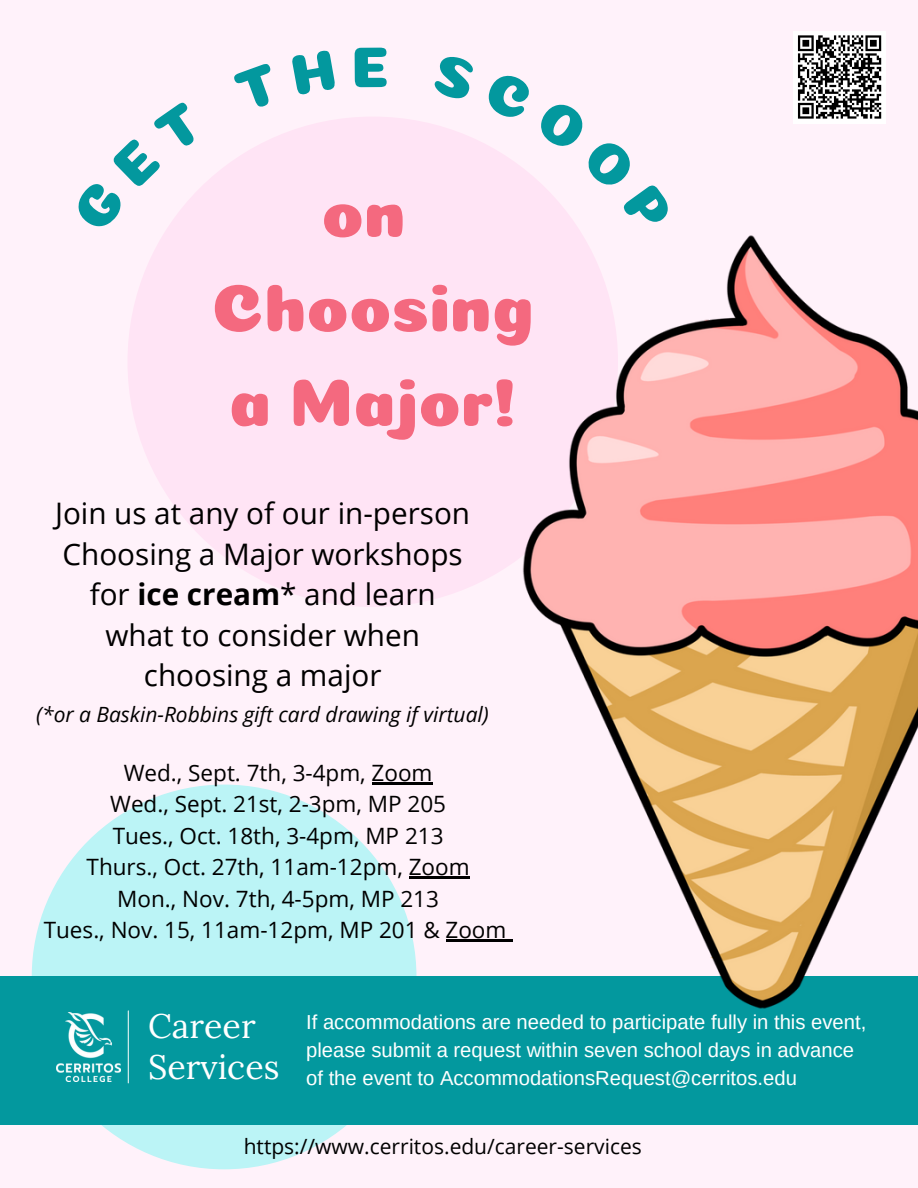
<style>
.page{position:relative;width:918px;height:1188px;background:#fff2fa}
.page>*{position:absolute;margin:0;border:0;box-sizing:border-box;transform-origin:0 0}
.t1{font:67.5px/94.5px "Coiny";color:#f4697f;text-align:center}
.t2{font:57.6px "Coiny";color:#03989e}
.t3{font:33.9px "Lora";color:#fff}
.t4{font:29.7px/40.5px "Open Sans";color:#000;text-align:center}
.t5{font:22.5px/31.5px "Open Sans";color:#000;text-align:center}
.t6{font:italic 21px "Open Sans";color:#000}
.t7{font:21px "Open Sans";color:#000}
.t8{font:20.25px/28.2px "Arimo";color:#fff}
.s1{font-weight:700}
</style>
<div class="page">
<div style="left:32px;top:785px;width:384px;height:384px;background:#bbf4f6;border-radius:50%"></div>
<div style="left:0;top:977px;width:918px;height:148px;background:#03989e"></div>
<img style="left:56px;top:1012px;width:64px;height:69px">
<div style="left:128px;top:117px;width:490px;height:490px;background:#ffe4f5;border-radius:50%"></div>
<img style="left:443px;top:235px;width:475px;height:774px">
<hr style="left:128px;top:1011px;width:1px;height:72px;background:#fff">
<div style="left:793px;top:31px;width:93px;height:92px;background:#fff"></div>
<svg style="left:797px;top:35px;width:85px;height:84px"></svg>
<hr style="left:372px;top:782px;width:61px;height:2px;background:#000">
<hr style="left:409px;top:876px;width:61px;height:3px;background:#000">
<hr style="left:446px;top:939px;width:61px;height:3px;background:#000">
<svg style="left:507px;top:939px;width:6px;height:3px"></svg>
<p class="t2" style="left:351px;top:34px;width:41px">E</p>
<p class="t1" style="left:211px;top:166px;width:324px">on<br>Choosing a Major!</p>
<p class="t4" style="left:55px;top:492px;width:417px">Join us at any of our in-person<br>Choosing a Major workshops for <span class="s1">ice cream</span>* and learn</p>
<p class="t4" style="left:105px;top:614px;width:316px">what to consider when choosing a major</p>
<p class="t6" style="left:36px;top:700px;width:454px">(*or a Baskin-Robbins gift card drawing if virtual)</p>
<p class="t5" style="left:44px;top:756px;width:464px">Wed., Sept. 7th, 3-4pm, Zoom<br>Wed., Sept. 21st, 2-3pm, MP 205<br>Tues., Oct. 18th, 3-4pm, MP 213<br>Thurs., Oct. 27th, 11am-12pm, Zoom<br>Mon., Nov. 7th, 4-5pm, MP 213<br>Tues., Nov. 15, 11am-12pm, MP 201 &amp; Zoom</p>
<p class="t3" style="left:148px;top:1004px;width:109px">Career</p>
<p class="t8" style="left:148px;top:1064px;width:650px"><sup>Services</sup> of the event to AccommodationsRequest@cerritos.edu</p>
<p class="t8" style="left:306px;top:1007px;width:562px">If accommodations are needed to participate fully in this event, please submit a request within seven school days in advance</p>
<p class="t7" style="left:244px;top:1132px;width:400px">https://www.cerritos.edu/career-services</p>
</div>
